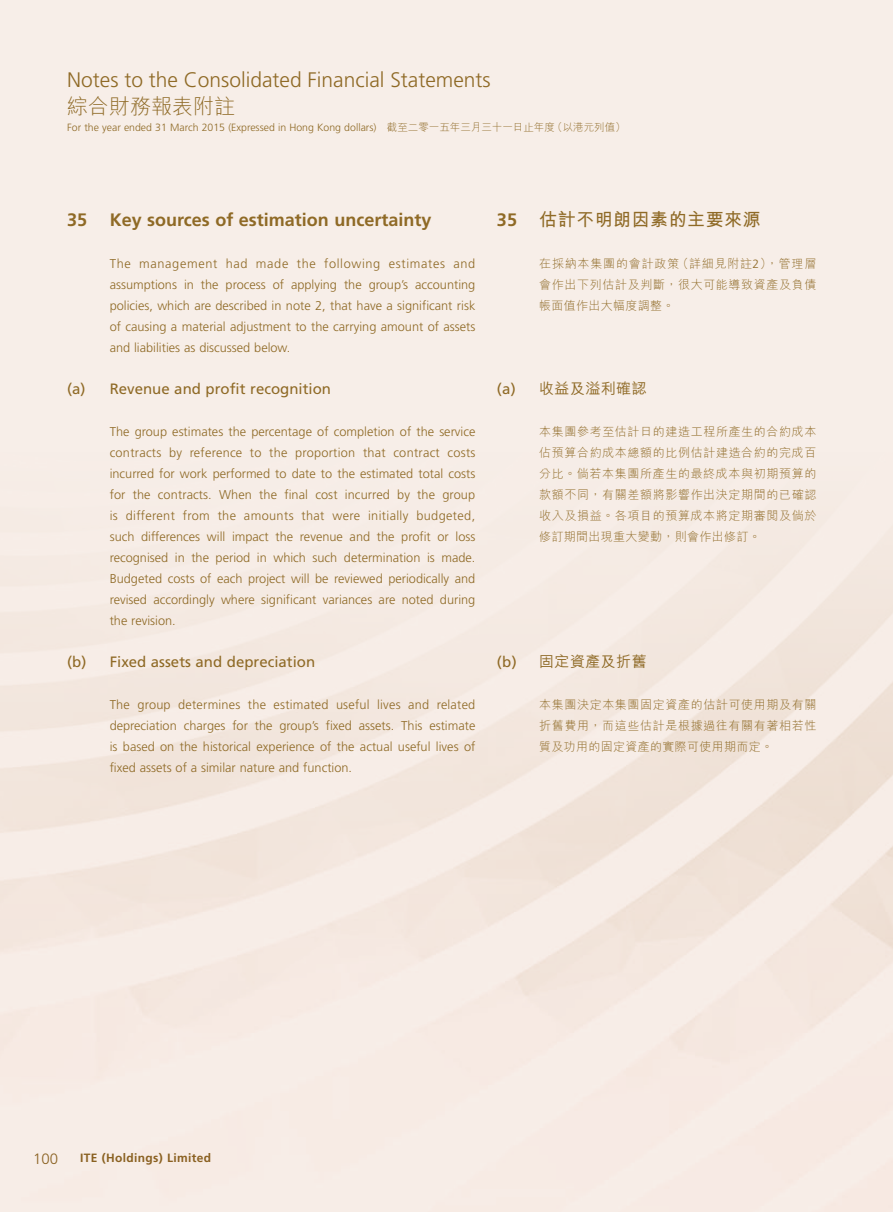
<style>
.page{position:relative;width:893px;height:1212px;background:#fff}
.page>*{position:absolute;margin:0;border:0;box-sizing:border-box;transform-origin:0 0}
.t1{font:300 21px "Frutiger LT Std";color:#8f6a26}
.t2{font:300 21px "M Hei HK";color:#8f6a26}
.t3{font:700 18px "Frutiger LT Std";color:#8f6a26}
.t4{font:700 18px "M Hei HK";letter-spacing:.03em;color:#8f6a26}
.t5{font:15px "Frutiger LT Std";color:#8f6a26}
.t6{font:500 15px "M Hei HK";letter-spacing:.03em;color:#8f6a26}
.t7{font:300 15px "Frutiger LT Std";color:#8f6a26}
.t8{font:300 12.75px/21px "Frutiger LT Std";color:#8f6a26;text-align:justify}
.t9{font:300 12px/21px "M Hei HK";letter-spacing:.055em;color:#8f6a26;text-align:justify}
.t10{font:700 12px "Frutiger LT Std";letter-spacing:.03em;color:#8f6a26}
.t11{font:300 10.5px "Frutiger LT Std";color:#8f6a26}
.s1{font-family:"M Hei HK"}
.s2{font-family:"Frutiger LT Std"}
.s3{font-family:"Frutiger LT Std";font-weight:400}
</style>
<div class="page">
<h1 class="t1" style="left:67px;top:68px;width:425px">Notes to the Consolidated Financial Statements</h1>
<h1 class="t2" style="left:67px;top:92px;width:169px">綜合財務報表附註</h1>
<p class="t11" style="left:67px;top:121px;width:560px">For the year ended 31 March 2015 (Expressed in Hong Kong dollars) <span class="s1">截至二零一五年三月三十一日止年度（以港元列值）</span></p>
<h2 class="t3" style="left:67px;top:209px;width:22px">35</h2>
<h2 class="t3" style="left:110px;top:209px;width:323px">Key sources of estimation uncertainty</h2>
<p class="t8" style="left:110px;top:253px;width:367px">The management had made the following estimates and assumptions in the process of applying the group’s accounting policies, which are described in note 2, that have a significant risk of causing a material adjustment to the carrying amount of assets and liabilities as discussed below.</p>
<p class="t5" style="left:67px;top:380px;width:265px">(a) Revenue and profit recognition</p>
<p class="t8" style="left:110px;top:421px;width:367px">The group estimates the percentage of completion of the service contracts by reference to the proportion that contract costs incurred for work performed to date to the estimated total costs for the contracts. When the final cost incurred by the group is different from the amounts that were initially budgeted, such differences will impact the revenue and the profit or loss recognised in the period in which such determination is made.<br>Budgeted costs of each project will be reviewed periodically and revised accordingly where significant variances are noted during the revision.</p>
<p class="t5" style="left:67px;top:653px;width:250px">(b) Fixed assets and depreciation</p>
<p class="t8" style="left:110px;top:694px;width:367px">The group determines the estimated useful lives and related depreciation charges for the group’s fixed assets. This estimate is based on the historical experience of the actual useful lives of fixed assets of a similar nature and function.</p>
<h2 class="t4" style="left:497px;top:206px;width:266px"><span class="s2">35</span> 估計不明朗因素的主要來源</h2>
<p class="t9" style="left:539px;top:253px;width:279px">在採納本集團的會計政策（詳細見附註<span class="s2">2</span>），管理層會作出下列估計及判斷，很大可能導致資產及負債帳面值作出大幅度調整。</p>
<p class="t6" style="left:497px;top:378px;width:152px"><span class="s3">(a)</span> 收益及溢利確認</p>
<p class="t9" style="left:539px;top:421px;width:279px">本集團參考至估計日的建造工程所產生的合約成本佔預算合約成本總額的比例估計建造合約的完成百分比。倘若本集團所產生的最終成本與初期預算的款額不同，有關差額將影響作出決定期間的已確認收入及損益。各項目的預算成本將定期審閱及倘於修訂期間出現重大變動，則會作出修訂。</p>
<p class="t6" style="left:497px;top:651px;width:152px"><span class="s3">(b)</span> 固定資產及折舊</p>
<p class="t9" style="left:539px;top:694px;width:279px">本集團決定本集團固定資產的估計可使用期及有關折舊費用，而這些估計是根據過往有關有著相若性質及功用的固定資產的實際可使用期而定。</p>
<p class="t7" style="left:33px;top:1150px;width:27px">100</p>
<p class="t10" style="left:80px;top:1151px;width:133px">ITE (Holdings) Limited</p>
</div>
